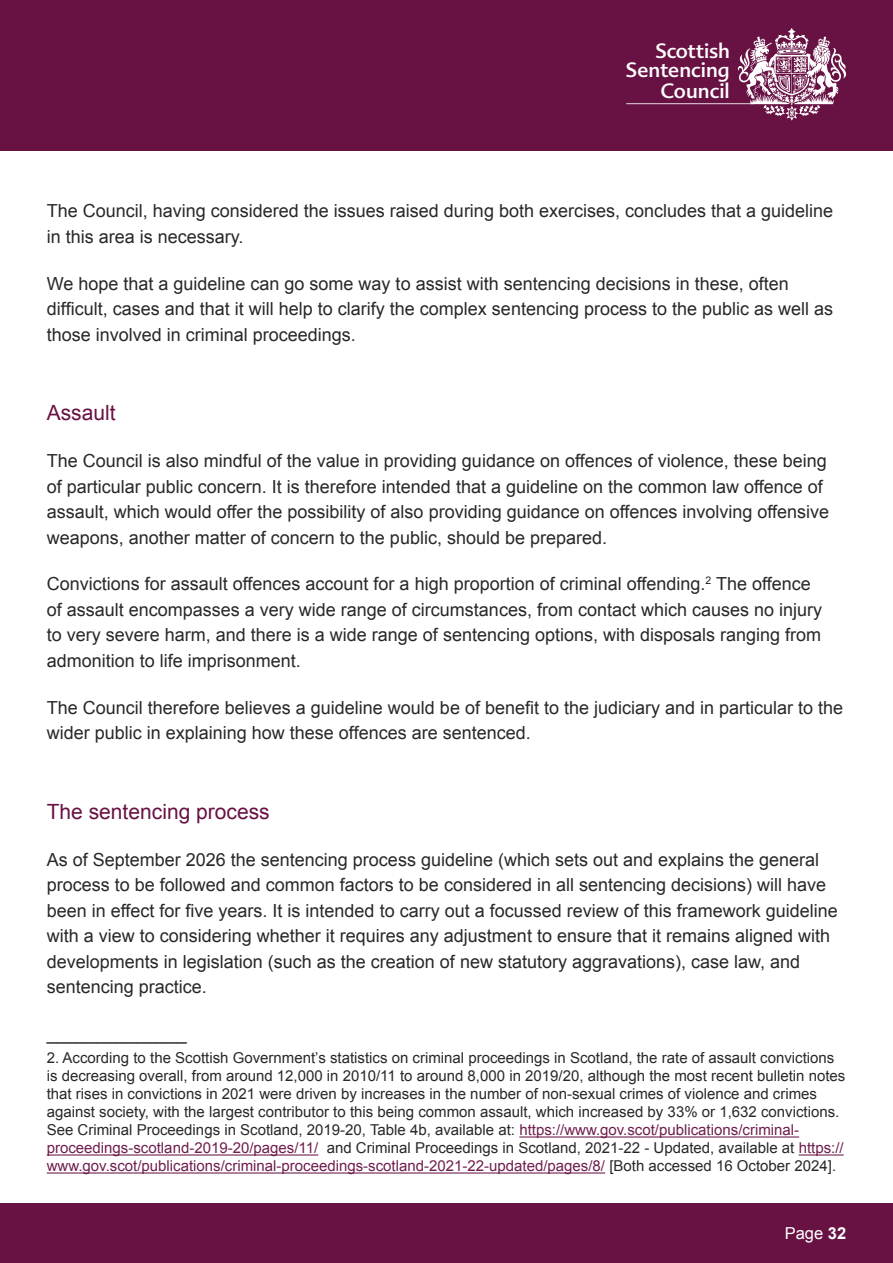
<style>
.page{position:relative;width:893px;height:1263px;background:#fff}
.page>*{position:absolute;margin:0;border:0;box-sizing:border-box;transform-origin:0 0}
.t1{font:21px "Arial";color:#681244}
.t2{font:20.25px/19.2px "Advert OT";color:#fff;text-align:right}
.t3{font:18px/25.5px "Arial";color:#282827}
.t4{font:16.5px "Arial";color:#fff}
.t5{font:15px/18px "Arial";color:#282827}
.s1{color:#6f1e4d}
.s2{font-weight:700}
</style>
<div class="page">
<div style="left:0;top:0;width:893px;height:151px;background:#681244"></div>
<div style="left:0;top:1203px;width:893px;height:60px;background:#681244"></div>
<svg style="left:737px;top:28px;width:109px;height:93px"></svg>
<hr style="left:626px;top:103px;width:128px;height:1px;background:#fff">
<hr style="left:519px;top:1136px;width:280px;height:1px;background:#6f1e4d">
<hr style="left:47px;top:1154px;width:271px;height:1px;background:#6f1e4d">
<hr style="left:799px;top:1154px;width:45px;height:1px;background:#6f1e4d">
<hr style="left:47px;top:1172px;width:558px;height:1px;background:#6f1e4d">
<p class="t2" style="left:625px;top:41px;width:106px">Scottish<br>Sentencing</p>
<p class="t2" style="left:660px;top:82px;width:71px">Council</p>
<p class="t3" style="left:47px;top:198px;width:788px">The Council, having considered the issues raised during both exercises, concludes that a guideline in this area is necessary.</p>
<p class="t3" style="left:47px;top:271px;width:788px">We hope that a guideline can go some way to assist with sentencing decisions in these, often difficult, cases and that it will help to clarify the complex sentencing process to the public as well as those involved in criminal proceedings.</p>
<p class="t1" style="left:47px;top:399px;width:70px">Assault</p>
<p class="t3" style="left:47px;top:448px;width:784px">The Council is also mindful of the value in providing guidance on offences of violence, these being of particular public concern. It is therefore intended that a guideline on the common law offence of assault, which would offer the possibility of also providing guidance on offences involving offensive weapons, another matter of concern to the public, should be prepared.</p>
<p class="t3" style="left:47px;top:571px;width:777px">Convictions for assault offences account for a high proportion of criminal offending.<sup>2</sup> The offence of assault encompasses a very wide range of circumstances, from contact which causes no injury to very severe harm, and there is a wide range of sentencing options, with disposals ranging from admonition to life imprisonment.</p>
<p class="t3" style="left:47px;top:695px;width:798px">The Council therefore believes a guideline would be of benefit to the judiciary and in particular to the wider public in explaining how these offences are sentenced.</p>
<p class="t1" style="left:47px;top:798px;width:224px">The sentencing process</p>
<p class="t3" style="left:47px;top:847px;width:793px">As of September 2026 the sentencing process guideline (which sets out and explains the general process to be followed and common factors to be considered in all sentencing decisions) will have been in effect for five years. It is intended to carry out a focussed review of this framework guideline with a view to considering whether it requires any adjustment to ensure that it remains aligned with developments in legislation (such as the creation of new statutory aggravations), case law, and sentencing practice.</p>
<p class="t3" style="left:47px;top:1021px;width:142px">______________</p>
<p class="t5" style="left:47px;top:1049px;width:800px">2. According to the Scottish Government’s statistics on criminal proceedings in Scotland, the rate of assault convictions is decreasing overall, from around 12,000 in 2010/11 to around 8,000 in 2019/20, although the most recent bulletin notes that rises in convictions in 2021 were driven by increases in the number of non-sexual crimes of violence and crimes against society, with the largest contributor to this being common assault, which increased by 33% or 1,632 convictions.<br>See Criminal Proceedings in Scotland, 2019-20, Table 4b, available at: <span class="s1">https://www.gov.scot/publications/criminal&shy;proceedings-scotland-2019-20/pages/11/</span> and Criminal Proceedings in Scotland, 2021-22 - Updated, available at <span class="s1">https:// www.gov.scot/publications/criminal-proceedings-scotland-2021-22-updated/pages/8/</span> [Both accessed 16 October 2024].</p>
<p class="t4" style="left:785px;top:1222px;width:63px">Page <span class="s2">32</span></p>
</div>
